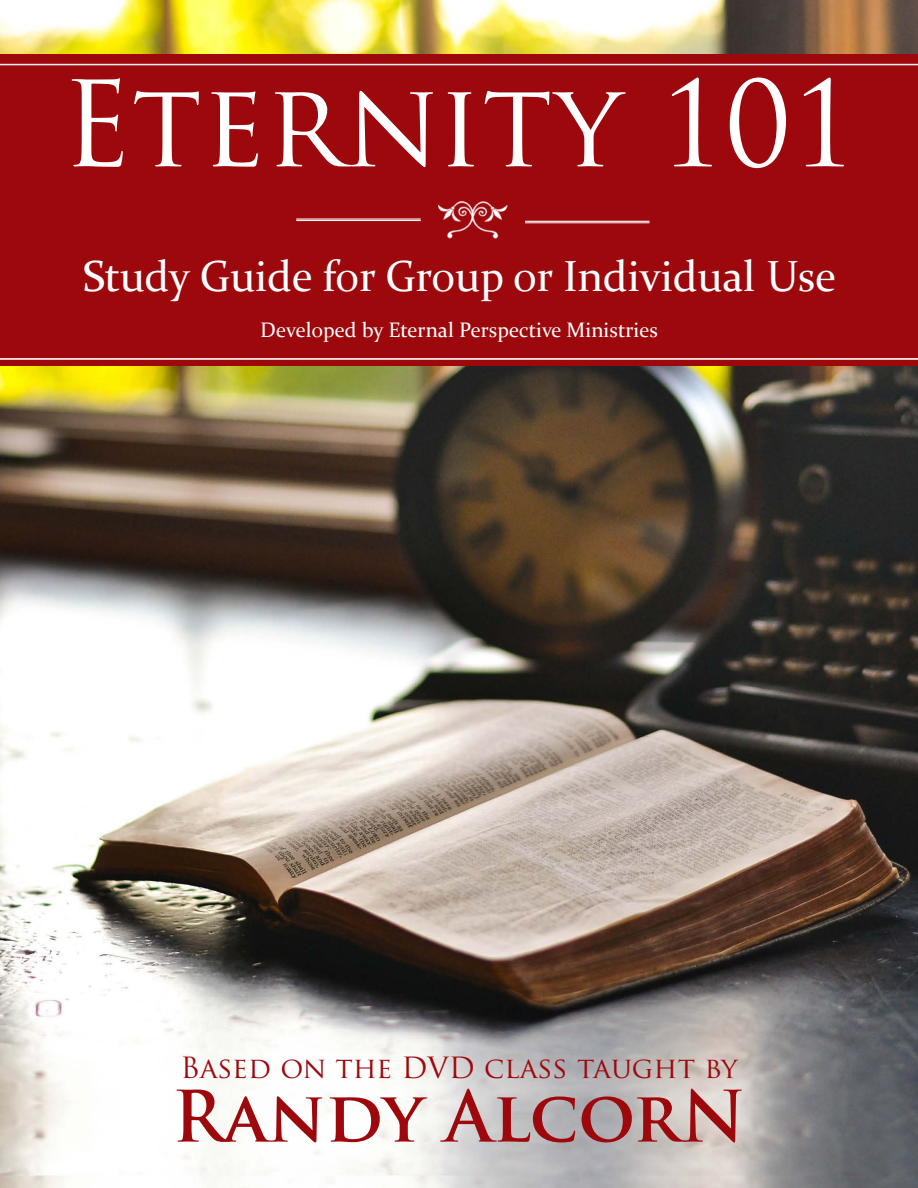
<style>
.page{position:relative;width:918px;height:1188px;background:#fff}
.page>*{position:absolute;margin:0;border:0;box-sizing:border-box;transform-origin:0 0}
.t1{font:115.5px "Trajan Pro";color:#fff}
.t2{font:700 69px "Trajan Pro";color:#9d080d}
.t3{font:43.5px "Constantia";color:#fff}
.t4{font:28.5px "Trajan Pro";color:#9d080d}
.t5{font:21px "Constantia";color:#fff}
</style>
<div class="page">
<img style="left:0;top:0;width:918px;height:1188px">
<div style="left:0;top:54px;width:918px;height:312px;background:#9d080d"></div>
<hr style="left:0;top:64px;width:918px;height:1px;background:#fff">
<hr style="left:0;top:65px;width:918px;height:1px;background:#fff">
<hr style="left:0;top:358px;width:918px;height:1px;background:#fff">
<hr style="left:0;top:359px;width:918px;height:1px;background:#fff">
<img style="left:438px;top:201px;width:88px;height:38px">
<hr style="left:525px;top:221px;width:124px;height:1px;background:#fff">
<hr style="left:525px;top:223px;width:124px;height:1px;background:#fff">
<hr style="left:296px;top:218px;width:125px;height:2px;background:#fff">
<hr style="left:296px;top:220px;width:125px;height:1px;background:#fff">
<p class="t1" style="left:61px;top:51px;width:797px">Eternity 101</p>
<p class="t3" style="left:83px;top:246px;width:755px">Study Guide for Group or Individual Use</p>
<p class="t5" style="left:260px;top:316px;width:399px">Developed by Eternal Perspective Ministries</p>
<p class="t4" style="left:181px;top:1050px;width:558px">Based on the DVD class taught by</p>
<p class="t2" style="left:172px;top:1074px;width:575px">Randy AlcorN</p>
</div>
